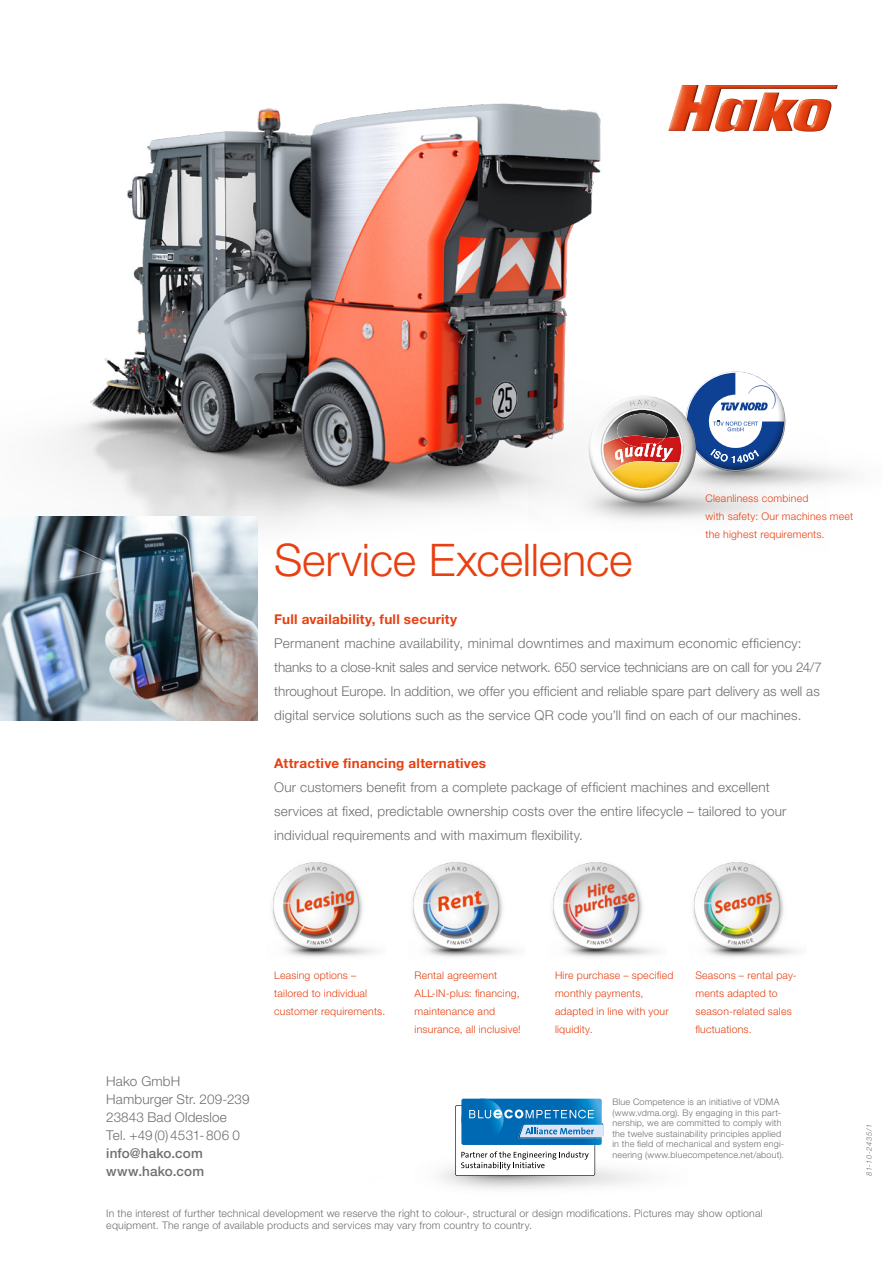
<style>
.page{position:relative;width:893px;height:1263px;background:#fff}
.page>*{position:absolute;margin:0;border:0;box-sizing:border-box;transform-origin:0 0}
.t1{font:300 45px "Helvetica Neue LT Std";letter-spacing:-.005em;color:#e74011}
.t2{font:300 13.5px/24px "Helvetica Neue LT Std";letter-spacing:.01em;color:#706f6f}
.t3{font:700 13.5px "Helvetica Neue LT Std";letter-spacing:.02em;color:#e74011}
.t4{font:500 13.5px/18px "Helvetica Neue LT Std";letter-spacing:.01em;color:#706f6f}
.t5{font:300 10.5px/18px "Helvetica Neue LT Std";letter-spacing:.02em;color:#e74011}
.t6{font:300 10.5px/12px "Helvetica Neue LT Std";letter-spacing:.02em;color:#706f6f}
.t7{font:300 9px/10.5px "Helvetica Neue LT Std";letter-spacing:.025em;color:#706f6f}
.t8{font:italic 300 7.5px "Helvetica Neue LT Std";letter-spacing:.075em;color:#706f6f}
</style>
<div class="page">
<img style="left:105px;top:103px;width:496px;height:256px">
<img style="left:0;top:359px;width:581px;height:362px">
<img style="left:0;top:516px;width:257px;height:204px">
<svg style="left:455px;top:1099px;width:148px;height:77px"></svg>
<img style="left:412px;top:862px;width:104px;height:95px">
<img style="left:552px;top:862px;width:105px;height:95px">
<img style="left:529px;top:476px;width:271px;height:60px">
<img style="left:272px;top:862px;width:91px;height:78px">
<img style="left:285px;top:940px;width:91px;height:17px">
<img style="left:693px;top:862px;width:91px;height:78px">
<img style="left:706px;top:940px;width:92px;height:17px">
<div style="left:685px;top:371px;width:102px;height:102px;background:#000;opacity:.44"></div>
<div style="left:582px;top:391px;width:120px;height:120px;background:#000;opacity:.44"></div>
<img style="left:668px;top:85px;width:170px;height:47px">
<p class="t5" style="left:705px;top:489px;width:149px">Cleanliness combined<br>with safety: Our machines meet the highest requirements.</p>
<h1 class="t1" style="left:274px;top:532px;width:360px">Service Excellence</h1>
<p class="t3" style="left:274px;top:611px;width:185px">Full availability, full security</p>
<p class="t2" style="left:274px;top:631px;width:549px">Permanent machine availability, minimal downtimes and maximum economic efficiency: thanks to a close-knit sales and service network. 650 service technicians are on call for you 24/7 throughout Europe. In addition, we offer you efficient and reliable spare part delivery as well as digital service solutions such as the service QR code you’ll find on each of our machines.</p>
<p class="t3" style="left:274px;top:755px;width:213px">Attractive financing alternatives</p>
<p class="t2" style="left:274px;top:775px;width:514px">Our customers benefit from a complete package of efficient machines and excellent services at fixed, predictable ownership costs over the entire lifecycle – tailored to your individual requirements and with maximum flexibility.</p>
<p class="t5" style="left:274px;top:966px;width:113px">Leasing options – tailored to individual customer requirements.</p>
<p class="t5" style="left:415px;top:966px;width:108px">Rental agreement<br>ALL-IN-plus: financing, maintenance and insurance, all inclusive!</p>
<p class="t5" style="left:555px;top:966px;width:120px">Hire purchase – specified monthly payments, adapted in line with your liquidity.</p>
<p class="t5" style="left:695px;top:966px;width:103px">Seasons – rental pay&shy;ments adapted to season-related sales fluctuations.</p>
<p class="t2" style="left:106px;top:1072px;width:145px;line-height:18px">Hako GmbH<br>Hamburger Str. 209-239<br>23843 Bad Oldesloe<br>Tel. +49(0)4531-806 0</p>
<p class="t4" style="left:106px;top:1144px;width:99px">info@hako.com www.hako.com</p>
<p class="t6" style="left:106px;top:1207px;width:658px">In the interest of further technical development we reserve the right to colour-, structural or design modifications. Pictures may show optional equipment. The range of available products and services may vary from country to country.</p>
<p class="t7" style="left:612px;top:1097px;width:173px">Blue Competence is an initiative of VDMA (www.vdma.org). By engaging in this part&shy;nership, we are committed to comply with the twelve sustainability principles applied in the field of mechanical and system engi&shy;neering (www.bluecompetence.net/about).</p>
<p class="t8" style="left:865px;top:1176px;width:54px;rotate:-90deg">81-10-2435/1</p>
</div>
